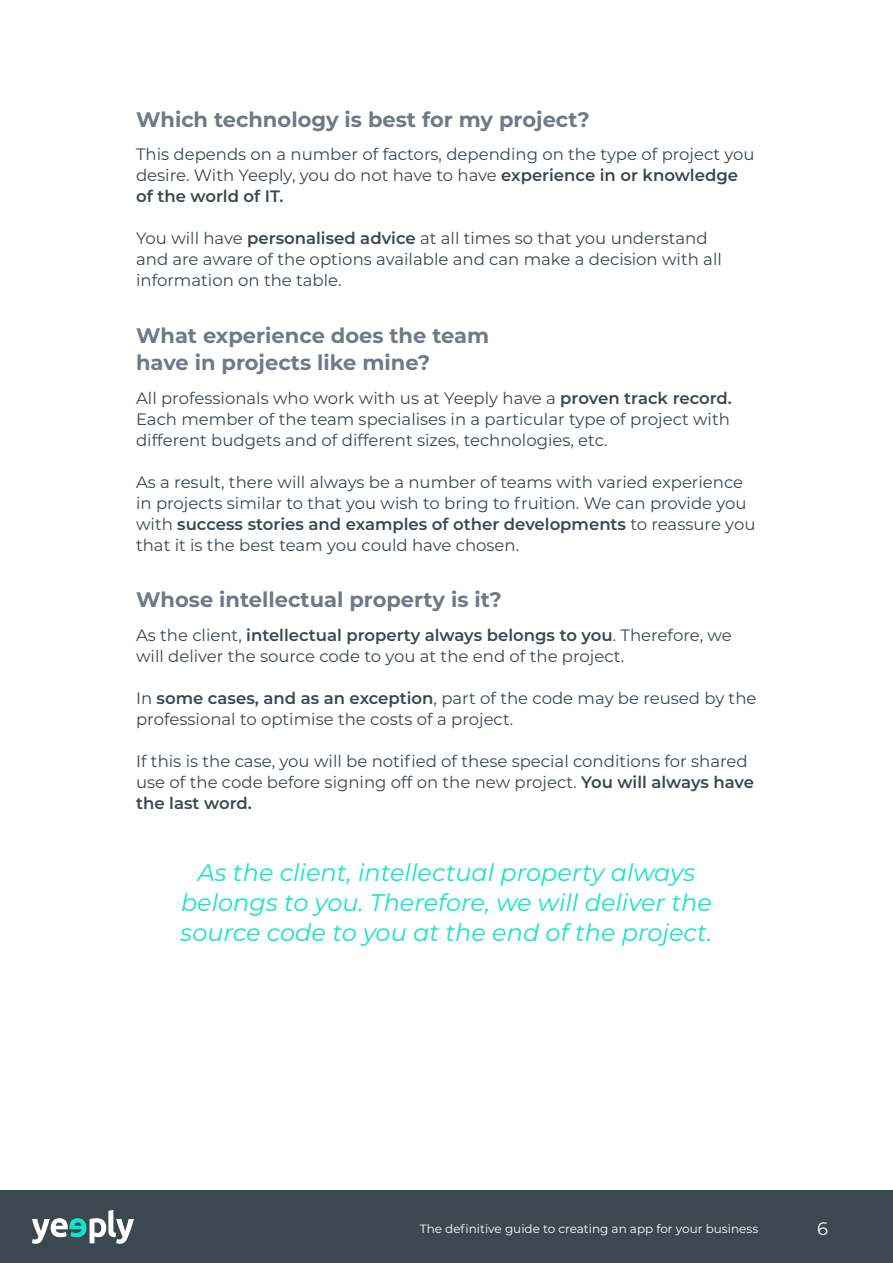
<style>
.page{position:relative;width:893px;height:1263px;background:#fff}
.page>*{position:absolute;margin:0;border:0;box-sizing:border-box;transform-origin:0 0}
.t1{font:italic 24px/30px "Montserrat";color:#14e3cc;text-align:center}
.t2{font:700 21px/27px "Montserrat";color:#707987}
.t3{font:18px "Montserrat";color:#fff}
.t4{font:16.5px/21px "Montserrat";color:#3b474f}
.t5{font:12px "Montserrat";color:#fff}
.s1{font-weight:600}
</style>
<div class="page">
<div style="left:0;top:1191px;width:893px;height:72px;background:#3b4850"></div>
<svg style="left:32px;top:1210px;width:102px;height:34px"></svg>
<p class="t2" style="left:136px;top:105px;width:455px">Which technology is best for my project?</p>
<p class="t4" style="left:136px;top:143px;width:620px">This depends on a number of factors, depending on the type of project you desire. With Yeeply, you do not have to have <span class="s1">experience in or knowledge of the world of IT.</span></p>
<p class="t4" style="left:136px;top:227px;width:587px">You will have <span class="s1">personalised advice</span> at all times so that you understand and are aware of the options available and can make a decision with all information on the table.</p>
<p class="t2" style="left:136px;top:321px;width:355px">What experience does the team have in projects like mine?</p>
<p class="t4" style="left:136px;top:387px;width:597px">All professionals who work with us at Yeeply have a <span class="s1">proven track record.<br></span>Each member of the team specialises in a particular type of project with different budgets and of different sizes, technologies, etc.</p>
<p class="t4" style="left:136px;top:471px;width:621px">As a result, there will always be a number of teams with varied experience in projects similar to that you wish to bring to fruition. We can provide you with <span class="s1">success stories and examples of other developments</span> to reassure you that it is the best team you could have chosen.</p>
<p class="t2" style="left:136px;top:585px;width:367px">Whose intellectual property is it?</p>
<p class="t4" style="left:136px;top:624px;width:597px">As the client, <span class="s1">intellectual property always belongs to you</span>. Therefore, we will deliver the source code to you at the end of the project.</p>
<p class="t4" style="left:136px;top:687px;width:622px">In <span class="s1">some cases, and as an exception</span>, part of the code may be reused by the professional to optimise the costs of a project.</p>
<p class="t4" style="left:136px;top:750px;width:620px">If this is the case, you will be notified of these special conditions for shared use of the code before signing off on the new project. <span class="s1">You will always have the last word.</span></p>
<h1 class="t1" style="left:181px;top:857px;width:533px">As the client, intellectual property always belongs to you. Therefore, we will deliver the source code to you at the end of the project.</h1>
<p class="t5" style="left:420px;top:1220px;width:340px">The definitive guide to creating an app for your business</p>
<p class="t3" style="left:817px;top:1216px;width:12px">6</p>
</div>
